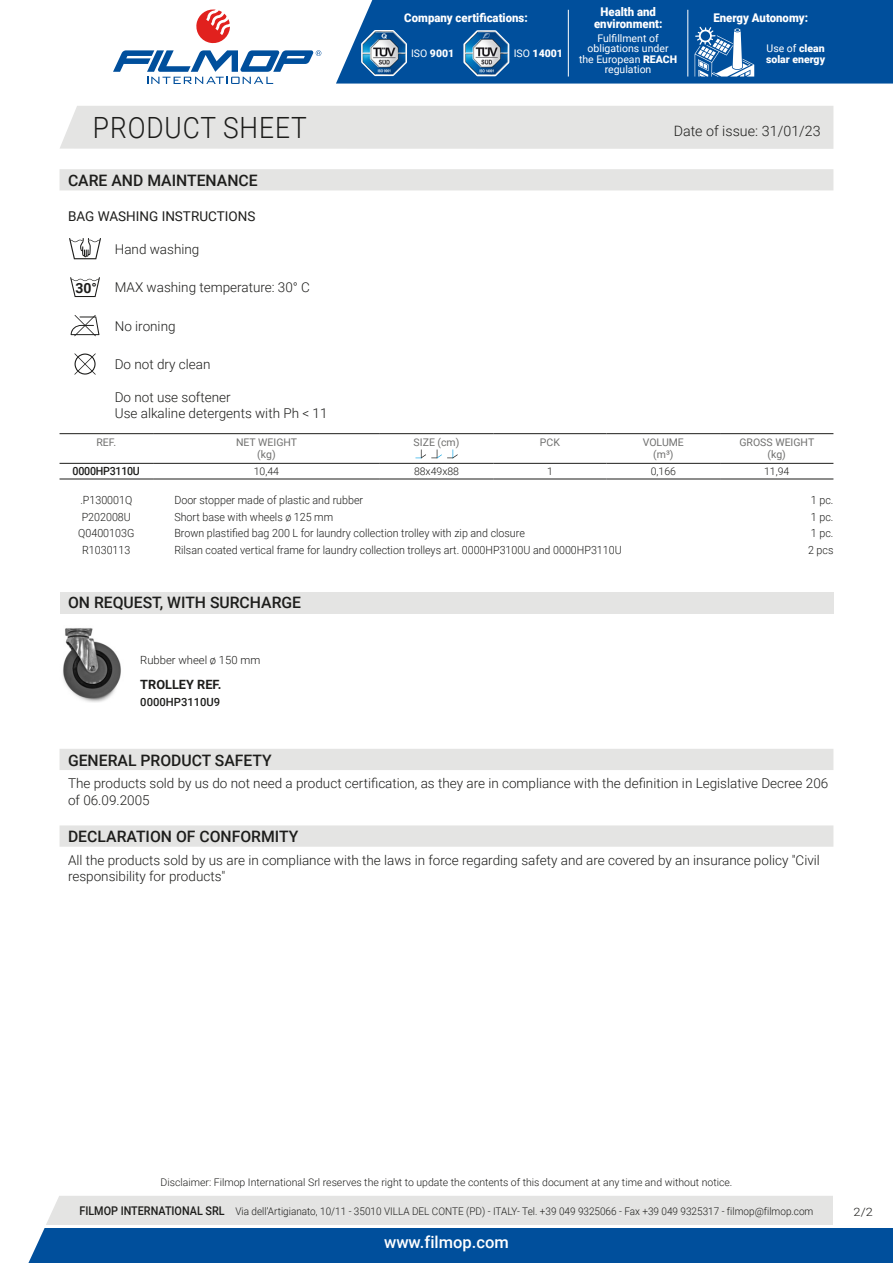
<style>
.page{position:relative;width:893px;height:1263px;background:#fff}
.page>*{position:absolute;margin:0;border:0;box-sizing:border-box;transform-origin:0 0}
.t1{font:300 29.25px "Roboto";letter-spacing:.035em;color:#1d1d1b;scale:.9 1}
.t2{font:500 16.5px "Roboto";color:#fff}
.t3{font:500 15.75px "Roboto";color:#1d1d1b}
.t4{font:300 14.25px "Roboto";color:#1d1d1b}
.t5{font:700 13.95px "Roboto";color:#1d1d1b}
.t6{font:300 13.5px/16.2px "Roboto";color:#1d1d1b}
.t7{font:13.5px "Roboto";color:#1d1d1b}
.t8{font:700 12.75px "Roboto";color:#1d1d1b}
.t9{font:900 12px/12px "Roboto";color:#fff;text-align:center;scale:.95 1}
.t10{font:300 11.55px "Roboto";color:#1d1d1b;scale:1.11 1}
.t11{font:300 11.25px "Roboto";color:#1d1d1b;scale:.95 1}
.t12{font:300 11.25px "Roboto";color:#1d1d1b}
.t13{font:500 11.25px "Roboto";color:#1d1d1b}
.t14{font:500 11.25px "Roboto";letter-spacing:-.025em;color:#1d1d1b;scale:.95 1}
.t15{font:300 10.5px "Roboto";color:#1d1d1b}
.t16{font:300 10.5px "Roboto";color:#1d1d1b;scale:.95 1}
.t17{font:10.5px/10.5px "Roboto";color:#fff;text-align:center}
.t18{font:10.5px/12px "Roboto";color:#70706f;text-align:center}
.t19{font:900 10.5px/10.5px "Roboto";color:#fff}
.s1{font-weight:400}
.s2{font-weight:900}
.s3{font-weight:500;font-size:12px}
</style>
<div class="page">
<svg style="left:28px;top:1196px;width:865px;height:67px"></svg>
<div style="left:60px;top:106px;width:773px;height:43px;background:#e4e4e3"></div>
<svg style="left:196px;top:10px;width:34px;height:34px"></svg>
<svg style="left:113px;top:50px;width:208px;height:34px"></svg>
<div style="left:336px;top:0;width:557px;height:84px;background:#004f9c"></div>
<svg style="left:462px;top:28px;width:49px;height:50px"></svg>
<img style="left:465px;top:32px;width:43px;height:43px">
<svg style="left:360px;top:28px;width:48px;height:49px"></svg>
<img style="left:362px;top:31px;width:44px;height:44px">
<hr style="left:568px;top:10px;width:1px;height:67px;background:#fff">
<hr style="left:688px;top:10px;width:1px;height:67px;background:#fff">
<svg style="left:695px;top:27px;width:59px;height:50px"></svg>
<div style="left:60px;top:169px;width:773px;height:21px;background:#e4e4e3"></div>
<svg style="left:69px;top:238px;width:32px;height:21px"></svg>
<svg style="left:70px;top:277px;width:30px;height:20px"></svg>
<svg style="left:71px;top:315px;width:28px;height:21px"></svg>
<svg style="left:74px;top:353px;width:22px;height:22px"></svg>
<div style="left:74px;top:353px;width:22px;height:22px;border:1px solid #1d1d1b;border-radius:50%"></div>
<hr style="left:60px;top:433px;width:93px;height:1px;background:#1d1d1b">
<hr style="left:60px;top:463px;width:93px;height:1px;background:#1d1d1b">
<hr style="left:153px;top:433px;width:227px;height:1px;background:#1d1d1b">
<hr style="left:153px;top:463px;width:227px;height:1px;background:#1d1d1b">
<hr style="left:380px;top:433px;width:113px;height:1px;background:#1d1d1b">
<hr style="left:380px;top:463px;width:113px;height:1px;background:#1d1d1b">
<hr style="left:493px;top:433px;width:114px;height:1px;background:#1d1d1b">
<hr style="left:493px;top:463px;width:114px;height:1px;background:#1d1d1b">
<hr style="left:607px;top:433px;width:113px;height:1px;background:#1d1d1b">
<hr style="left:607px;top:463px;width:113px;height:1px;background:#1d1d1b">
<hr style="left:720px;top:433px;width:113px;height:1px;background:#1d1d1b">
<hr style="left:720px;top:463px;width:113px;height:1px;background:#1d1d1b">
<hr style="left:60px;top:479px;width:93px;height:1px;background:#1d1d1b">
<hr style="left:153px;top:479px;width:227px;height:1px;background:#1d1d1b">
<hr style="left:380px;top:479px;width:113px;height:1px;background:#1d1d1b">
<hr style="left:493px;top:479px;width:114px;height:1px;background:#1d1d1b">
<hr style="left:607px;top:479px;width:113px;height:1px;background:#1d1d1b">
<hr style="left:720px;top:479px;width:113px;height:1px;background:#1d1d1b">
<svg style="left:415px;top:449px;width:43px;height:10px"></svg>
<div style="left:60px;top:592px;width:773px;height:21px;background:#e4e4e3"></div>
<img style="left:63px;top:628px;width:58px;height:74px">
<div style="left:60px;top:749px;width:773px;height:21px;background:#e4e4e3"></div>
<div style="left:60px;top:825px;width:773px;height:22px;background:#e4e4e3"></div>
<hr style="left:45px;top:1225px;width:848px;height:2px;background:#fff">
<div style="left:833px;top:1196px;width:60px;height:31px;background:#fff"></div>
<p class="t9" style="left:404px;top:11px;width:131px">Company certifications:</p>
<p class="t19" style="left:411px;top:48px;width:45px"><span class="s1">ISO</span> 9001</p>
<p class="t19" style="left:514px;top:48px;width:51px"><span class="s1">ISO</span> 14001</p>
<p class="t9" style="left:594px;top:5px;width:73px">Health and environment:</p>
<p class="t17" style="left:579px;top:32px;width:100px">Fulfillment of obligations under the European <span class="s2">REACH </span>regulation</p>
<p class="t9" style="left:713px;top:11px;width:101px">Energy Autonomy:</p>
<p class="t19" style="left:766px;top:43px;width:61px"><span class="s1">Use of</span> clean solar energy</p>
<h1 class="t1" style="left:93px;top:107px;width:239px">PRODUCT SHEET</h1>
<p class="t4" style="left:674px;top:121px;width:148px">Date of issue: 31/01/23</p>
<p class="t3" style="left:68px;top:170px;width:191px">CARE AND MAINTENANCE</p>
<p class="t7" style="left:68px;top:206px;width:189px">BAG WASHING INSTRUCTIONS</p>
<p class="t6" style="left:115px;top:240px;width:86px">Hand washing</p>
<p class="t5" style="left:75px;top:278px;width:23px">30°</p>
<p class="t6" style="left:115px;top:279px;width:197px">MAX washing temperature: 30° C</p>
<p class="t6" style="left:115px;top:317px;width:62px">No ironing</p>
<p class="t6" style="left:115px;top:356px;width:97px">Do not dry clean</p>
<p class="t6" style="left:115px;top:389px;width:214px">Do not use softener<br>Use alkaline detergents with Ph &lt; 11</p>
<p class="t18" style="left:96px;top:436px;width:21px">REF.</p>
<p class="t18" style="left:236px;top:436px;width:63px">NET WEIGHT (kg)</p>
<p class="t18" style="left:414px;top:436px;width:47px">SIZE (cm)</p>
<p class="t18" style="left:540px;top:436px;width:22px">PCK</p>
<p class="t18" style="left:643px;top:436px;width:43px">VOLUME (m³)</p>
<p class="t18" style="left:739px;top:436px;width:76px">GROSS WEIGHT (kg)</p>
<p class="t14" style="left:73px;top:463px;width:72px">0000HP3110U</p>
<p class="t15" style="left:254px;top:464px;width:27px">10,44</p>
<p class="t15" style="left:414px;top:464px;width:47px">88x49x88</p>
<p class="t15" style="left:547px;top:464px;width:7px">1</p>
<p class="t15" style="left:651px;top:464px;width:27px">0,166</p>
<p class="t15" style="left:764px;top:464px;width:27px">11,94</p>
<p class="t11" style="left:80px;top:492px;width:56px">.P130001Q</p>
<p class="t11" style="left:174px;top:492px;width:200px">Door stopper made of plastic and rubber</p>
<p class="t11" style="left:811px;top:492px;width:25px">1 pc.</p>
<p class="t11" style="left:82px;top:509px;width:53px">P202008U</p>
<p class="t11" style="left:174px;top:509px;width:169px">Short base with wheels ø 125 mm</p>
<p class="t11" style="left:811px;top:509px;width:25px">1 pc.</p>
<p class="t11" style="left:78px;top:525px;width:60px">Q0400103G</p>
<p class="t11" style="left:174px;top:525px;width:370px">Brown plastified bag 200 L for laundry collection trolley with zip and closure</p>
<p class="t11" style="left:811px;top:525px;width:25px">1 pc.</p>
<p class="t11" style="left:82px;top:542px;width:52px">R1030113</p>
<p class="t11" style="left:174px;top:542px;width:472px">Rilsan coated vertical frame for laundry collection trolleys art. 0000HP3100U and 0000HP3110U</p>
<p class="t11" style="left:808px;top:542px;width:28px">2 pcs</p>
<p class="t3" style="left:68px;top:592px;width:235px">ON REQUEST, WITH SURCHARGE</p>
<p class="t12" style="left:140px;top:652px;width:122px">Rubber wheel ø 150 mm</p>
<p class="t8" style="left:140px;top:676px;width:83px">TROLLEY REF.</p>
<p class="t13" style="left:140px;top:694px;width:82px">0000HP3110U9</p>
<p class="t3" style="left:68px;top:749px;width:205px">GENERAL PRODUCT SAFETY</p>
<p class="t6" style="left:68px;top:775px;width:762px">The products sold by us do not need a product certification, as they are in compliance with the definition in Legislative Decree 206 of 06.09.2005</p>
<p class="t3" style="left:68px;top:826px;width:232px">DECLARATION OF CONFORMITY</p>
<p class="t6" style="left:68px;top:852px;width:753px">All the products sold by us are in compliance with the laws in force regarding safety and are covered by an insurance policy "Civil responsibility for products"</p>
<p class="t15" style="left:160px;top:1175px;width:573px">Disclaimer: Filmop International Srl reserves the right to update the contents of this document at any time and without notice.</p>
<p class="t16" style="left:79px;top:1204px;width:774px"><span class="s3">FILMOP INTERNATIONAL SRL</span> Via dell’Artigianato, 10/11 - 35010 VILLA DEL CONTE (PD) - ITALY- Tel. +39 049 9325066 - Fax +39 049 9325317 - filmop@filmop.com</p>
<p class="t2" style="left:384px;top:1230px;width:126px">www.filmop.com</p>
<p class="t10" style="left:854px;top:1204px;width:19px">2/2</p>
</div>
